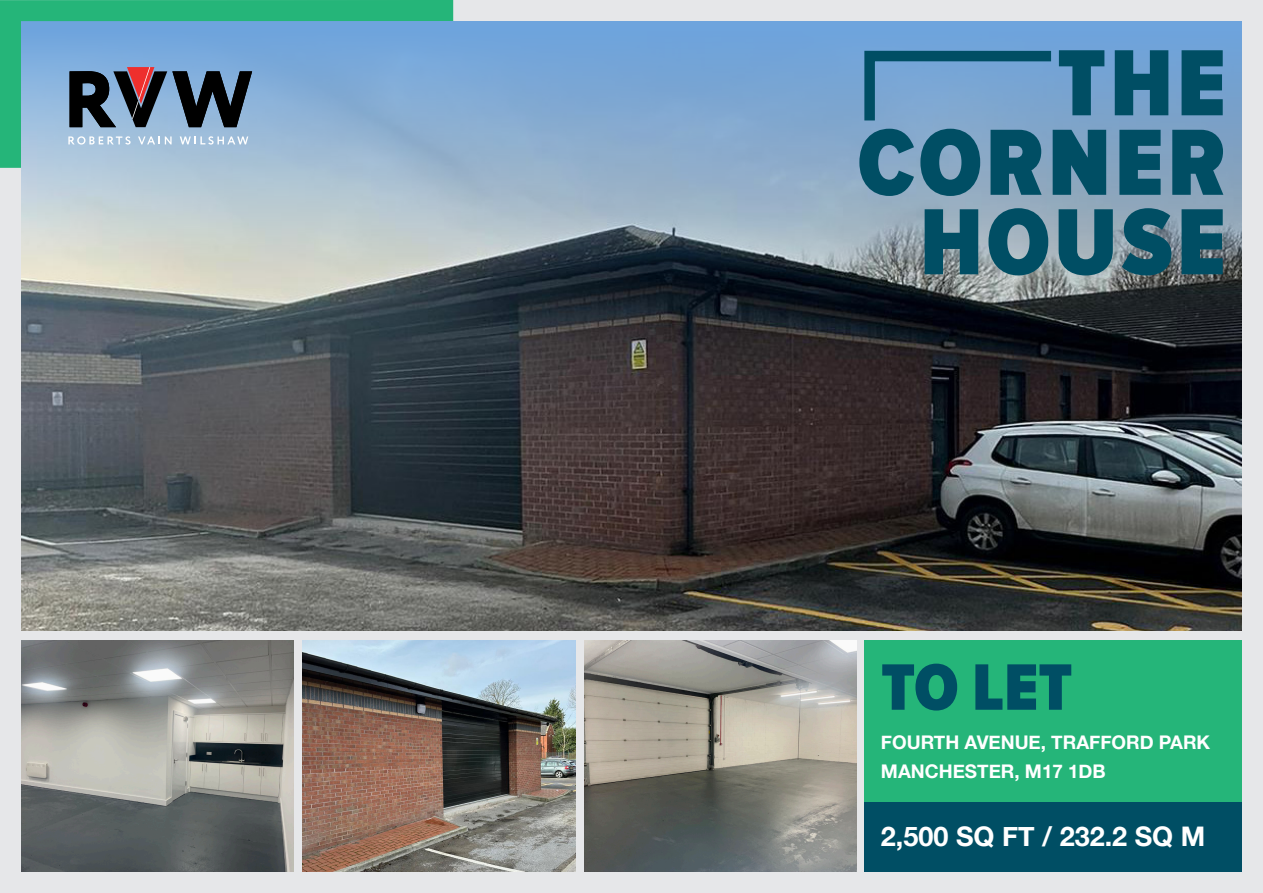
<style>
.page{position:relative;width:1263px;height:893px;background:#e6e7e9}
.page>*{position:absolute;margin:0;border:0;box-sizing:border-box;transform-origin:0 0}
.t1{font:900 97.5px "Proxima Nova Cond";letter-spacing:.04em;color:#004e64}
.t2{font:900 68.1px "Proxima Nova Cond";color:#004e64}
.t3{font:700 27px "Helvetica Neue";color:#fff}
.t4{font:700 18.75px/29px "Helvetica Neue";color:#fff}
</style>
<div class="page">
<img style="left:21px;top:334px;width:1221px;height:297px">
<svg style="left:21px;top:21px;width:1221px;height:313px;background:#7b92a5"></svg>
<img style="left:21px;top:641px;width:273px;height:231px">
<img style="left:303px;top:641px;width:272px;height:231px">
<img style="left:584px;top:641px;width:273px;height:231px">
<svg style="left:859px;top:46px;width:202px;height:85px;background:#6898c1"></svg>
<svg style="left:0;top:0;width:474px;height:189px;background:#7db3c8"></svg>
<div style="left:864px;top:641px;width:378px;height:231px;background:#25b579"></div>
<svg style="left:68px;top:136px;width:63px;height:9px"></svg>
<svg style="left:138px;top:136px;width:34px;height:8px"></svg>
<svg style="left:180px;top:136px;width:68px;height:9px"></svg>
<svg style="left:70px;top:67px;width:182px;height:60px;background:#4b5465"></svg>
<div style="left:864px;top:802px;width:378px;height:70px;background:#004e64"></div>
<p class="t1" style="left:1057px;top:28px;width:170px">THE</p>
<p class="t1" style="left:858px;top:107px;width:370px">CORNER</p>
<p class="t1" style="left:920px;top:187px;width:307px">HOUSE</p>
<p class="t2" style="left:881px;top:648px;width:193px">TO LET</p>
<p class="t4" style="left:881px;top:728px;width:331px">FOURTH AVENUE, TRAFFORD PARK<br>MANCHESTER, M17 1DB</p>
<p class="t3" style="left:881px;top:815px;width:326px">2,500 SQ FT / 232.2 SQ M</p>
</div>
